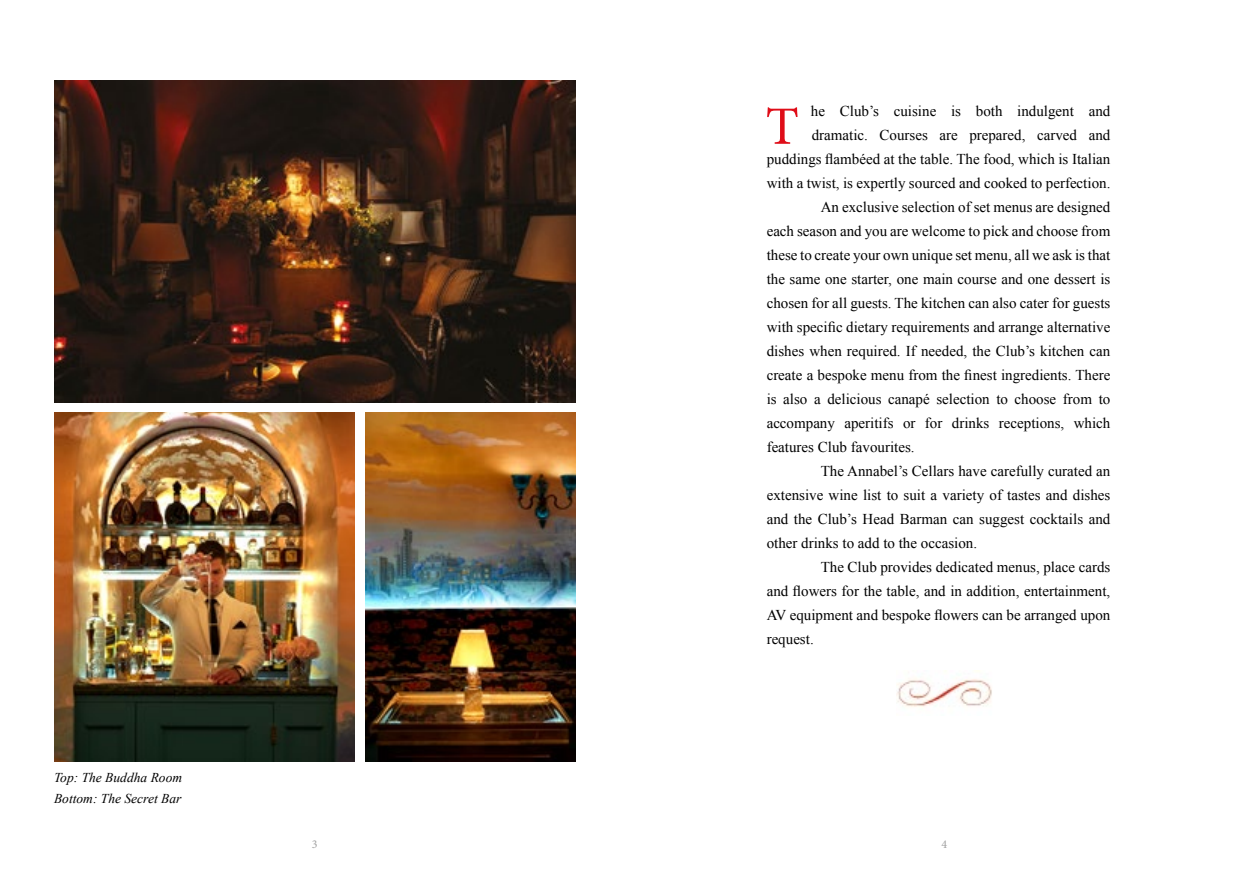
<style>
.page{position:relative;width:1259px;height:893px;background:#fff}
.page>*{position:absolute;margin:0;border:0;box-sizing:border-box;transform-origin:0 0}
.t1{font:54px "Minion Pro";color:#df0d18}
.t2{font:15px "Times New Roman";color:#000}
.t3{font:italic 13.5px/21px "Times New Roman";color:#000}
.t4{font:12px "Minion Pro";color:#a1a1a1}
.s1{color:#fff}
</style>
<div class="page">
<img style="left:54px;top:412px;width:300px;height:349px">
<img style="left:366px;top:412px;width:209px;height:349px">
<img style="left:896px;top:671px;width:96px;height:36px">
<img style="left:54px;top:81px;width:521px;height:322px">
<p class="t3" style="left:54px;top:766px;width:130px">Top: The Buddha Room<br>Bottom: The Secret Bar</p>
<p class="t2" style="left:811px;top:101px;width:301px">he Club’s cuisine is both indulgent and</p>
<p class="t2" style="left:766px;top:125px;width:345px"><span class="s1">............</span>dramatic. Courses are prepared, carved and</p>
<p class="t2" style="left:766px;top:149px;width:345px">puddings flambéed at the table. The food, which is Italian</p>
<p class="t2" style="left:766px;top:173px;width:345px">with a twist, is expertly sourced and cooked to perfection.</p>
<p class="t2" style="left:820px;top:197px;width:291px">An exclusive selection of set menus are designed</p>
<p class="t2" style="left:766px;top:221px;width:345px">each season and you are welcome to pick and choose from</p>
<p class="t2" style="left:766px;top:245px;width:345px">these to create your own unique set menu, all we ask is that</p>
<p class="t2" style="left:766px;top:269px;width:345px">the same one starter, one main course and one dessert is</p>
<p class="t2" style="left:766px;top:293px;width:345px">chosen for all guests. The kitchen can also cater for guests</p>
<p class="t2" style="left:766px;top:317px;width:345px">with specific dietary requirements and arrange alternative</p>
<p class="t2" style="left:766px;top:341px;width:345px">dishes when required. If needed, the Club’s kitchen can</p>
<p class="t2" style="left:766px;top:365px;width:345px">create a bespoke menu from the finest ingredients. There</p>
<p class="t2" style="left:766px;top:389px;width:345px">is also a delicious canapé selection to choose from to</p>
<p class="t2" style="left:766px;top:413px;width:345px">accompany aperitifs or for drinks receptions, which</p>
<p class="t2" style="left:766px;top:437px;width:149px">features Club favourites.</p>
<p class="t2" style="left:820px;top:461px;width:291px">The Annabel’s Cellars have carefully curated an</p>
<p class="t2" style="left:766px;top:485px;width:345px">extensive wine list to suit a variety of tastes and dishes</p>
<p class="t2" style="left:766px;top:509px;width:345px">and the Club’s Head Barman can suggest cocktails and</p>
<p class="t2" style="left:766px;top:533px;width:212px">other drinks to add to the occasion.</p>
<p class="t2" style="left:820px;top:557px;width:291px">The Club provides dedicated menus, place cards</p>
<p class="t2" style="left:766px;top:581px;width:345px">and flowers for the table, and in addition, entertainment,</p>
<p class="t2" style="left:766px;top:605px;width:345px">AV equipment and bespoke flowers can be arranged upon</p>
<p class="t2" style="left:766px;top:629px;width:49px">request.</p>
<h1 class="t1" style="left:765px;top:90px;width:35px">T</h1>
<p class="t4" style="left:312px;top:836px;width:7px">3</p>
<p class="t4" style="left:941px;top:836px;width:7px">4</p>
</div>
